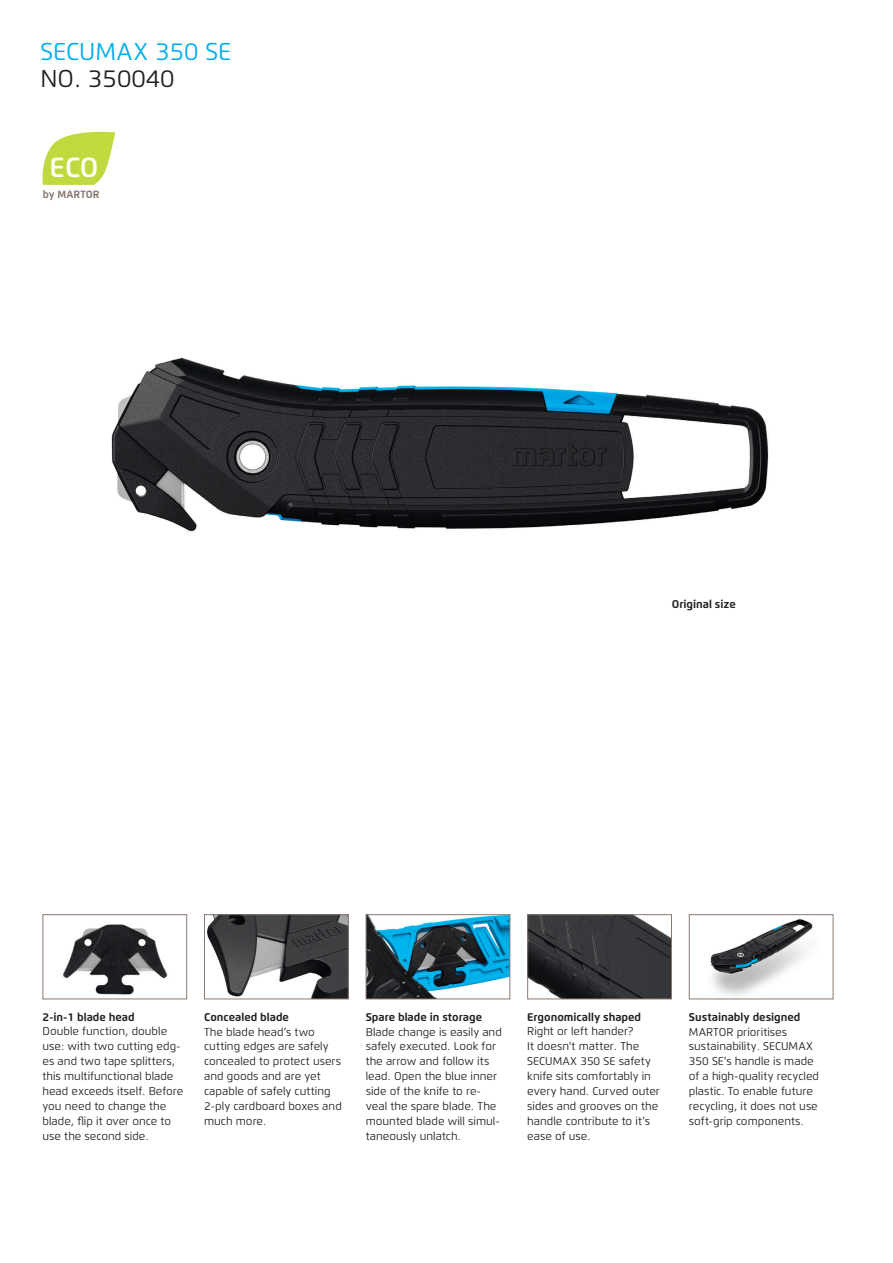
<style>
.page{position:relative;width:893px;height:1263px;background:#fff}
.page>*{position:absolute;margin:0;border:0;box-sizing:border-box;transform-origin:0 0}
.t1{font:600 27.6px "Flexo";color:#fff}
.t2{font:24.3px "Flexo";color:#00aeef}
.t3{font:24.3px "Flexo";color:#231f20}
.t4{font:11.25px/14.9px "Flexo";color:#231f20}
.t5{font:700 11.25px "Flexo";color:#231f20}
.t6{font:700 10.5px "Flexo";color:#89786e}
</style>
<div class="page">
<img style="left:111px;top:358px;width:658px;height:174px">
<img style="left:63px;top:924px;width:105px;height:71px">
<div style="left:43px;top:914px;width:144px;height:85px;border:1px solid #89786e"></div>
<img style="left:207px;top:916px;width:140px;height:81px">
<div style="left:204px;top:914px;width:145px;height:85px;border:1px solid #89786e"></div>
<img style="left:368px;top:916px;width:140px;height:81px">
<div style="left:366px;top:914px;width:144px;height:85px;border:1px solid #89786e"></div>
<img style="left:529px;top:916px;width:141px;height:81px">
<div style="left:527px;top:914px;width:145px;height:85px;border:1px solid #89786e"></div>
<img style="left:710px;top:919px;width:103px;height:77px">
<div style="left:689px;top:914px;width:144px;height:85px;border:1px solid #89786e"></div>
<svg style="left:43px;top:132px;width:71px;height:53px"></svg>
<h2 class="t2" style="left:40px;top:36px;width:193px">SECUMAX 350 SE</h2>
<h2 class="t3" style="left:40px;top:64px;width:136px">NO. 350040</h2>
<h1 class="t1" style="left:50px;top:150px;width:50px">ECO</h1>
<p class="t6" style="left:43px;top:187px;width:58px">by MARTOR</p>
<p class="t5" style="left:672px;top:597px;width:65px">Original size</p>
<p class="t5" style="left:43px;top:1010px;width:94px">2-in-1 blade head</p>
<p class="t4" style="left:43px;top:1024px;width:142px">Double function, double use: with two cutting edg&shy;es and two tape splitters, this multifunctional blade head exceeds itself. Before you need to change the blade, flip it over once to use the second side.</p>
<p class="t5" style="left:204px;top:1010px;width:86px">Concealed blade</p>
<p class="t4" style="left:204px;top:1024px;width:139px">The blade head’s two cutting edges are safely concealed to protect users and goods and are yet capable of safely cutting<br>2-ply cardboard boxes and much more.</p>
<p class="t5" style="left:366px;top:1010px;width:118px">Spare blade in storage</p>
<p class="t4" style="left:366px;top:1024px;width:138px">Blade change is easily and safely executed. Look for the arrow and follow its lead. Open the blue inner side of the knife to re&shy;veal the spare blade. The mounted blade will simul&shy;taneously unlatch.</p>
<p class="t5" style="left:527px;top:1010px;width:115px">Ergonomically shaped</p>
<p class="t4" style="left:527px;top:1024px;width:134px">Right or left hander?<br>It doesn't matter. The<br>SECUMAX 350 SE safety knife sits comfortably in every hand. Curved outer sides and grooves on the handle contribute to it’s ease of use.</p>
<p class="t5" style="left:689px;top:1010px;width:113px">Sustainably designed</p>
<p class="t4" style="left:689px;top:1024px;width:132px">MARTOR prioritises sustainability. SECUMAX<br>350 SE's handle is made of a high-quality recycled plastic. To enable future recycling, it does not use soft-grip components.</p>
</div>
